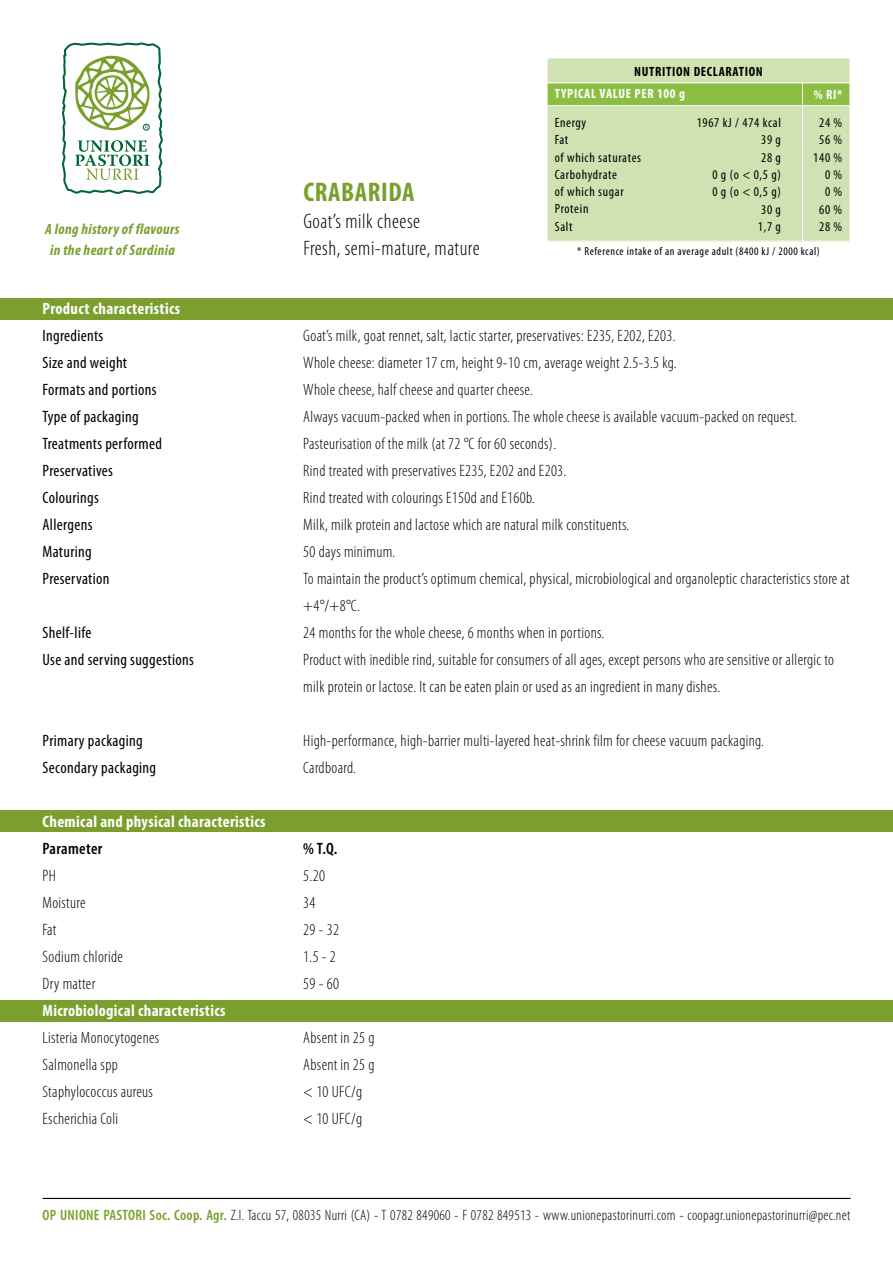
<style>
.page{position:relative;width:893px;height:1263px;background:#fff}
.page>*{position:absolute;margin:0;border:0;box-sizing:border-box;transform-origin:0 0}
.t1{font:700 condensed 27px "Myriad Pro";letter-spacing:.025em;color:#7a9f2c}
.t2{font:300 condensed 21px/27px "Myriad Pro";letter-spacing:.025em;color:#000}
.t3{font:300 condensed 16.5px/27px "Myriad Pro";letter-spacing:.02em;color:#000}
.t4{font:condensed 16.5px/27px "Myriad Pro";letter-spacing:.02em;color:#000}
.t5{font:700 condensed 16.5px "Myriad Pro";letter-spacing:.02em;color:#fff}
.t6{font:600 condensed 16.5px "Myriad Pro";letter-spacing:.02em;color:#000}
.t7{font:300 condensed 15px "Myriad Pro";letter-spacing:.02em;color:#000}
.t8{font:italic 700 condensed 15px/21px "Myriad Pro";letter-spacing:.025em;color:#7a9f2c;text-align:center}
.t9{font:condensed 13.5px/17.2px "Myriad Pro";letter-spacing:.05em;color:#000;text-align:right}
.t10{font:700 condensed 13.5px "Myriad Pro";letter-spacing:.05em;color:#fff}
.t11{font:700 condensed 13.5px "Myriad Pro";letter-spacing:.05em;color:#000}
.t12{font:condensed 11.55px "Myriad Pro";letter-spacing:.05em;color:#000}
.s1{font-weight:600;color:#7a9f2c}
</style>
<div class="page">
<div style="left:0;top:298px;width:893px;height:21px;background:#7a9f2c"></div>
<div style="left:0;top:810px;width:893px;height:22px;background:#7a9f2c"></div>
<div style="left:0;top:1000px;width:893px;height:21px;background:#7a9f2c"></div>
<hr style="left:43px;top:1198px;width:807px;height:1px;background:#000">
<svg style="left:62px;top:42px;width:101px;height:152px"></svg>
<div style="left:143px;top:124px;width:7px;height:6px;border:1px solid #006639;border-radius:50%"></div>
<div style="left:547px;top:58px;width:303px;height:183px;background:#d0e2b1"></div>
<svg style="left:549px;top:82px;width:299px;height:24px;background:#96c354"></svg>
<hr style="left:802px;top:82px;width:1px;height:159px;background:#fff">
<div style="left:547px;top:57px;width:303px;height:185px;border:1px solid #fff"></div>
<p class="t8" style="left:45px;top:218px;width:136px">A long history of flavours in the heart of Sardinia</p>
<p class="t5" style="left:43px;top:298px;width:139px">Product characteristics</p>
<p class="t4" style="left:43px;top:322px;width:121px">Ingredients<br>Size and weight<br>Formats and portions<br>Type of packaging<br>Treatments performed<br>Preservatives<br>Colourings<br>Allergens<br>Maturing<br>Preservation</p>
<p class="t4" style="left:43px;top:619px;width:153px">Shelf-life<br>Use and serving suggestions</p>
<p class="t4" style="left:43px;top:727px;width:115px">Primary packaging<br>Secondary packaging</p>
<p class="t5" style="left:43px;top:811px;width:224px">Chemical and physical characteristics</p>
<p class="t6" style="left:43px;top:838px;width:61px">Parameter</p>
<p class="t3" style="left:43px;top:862px;width:82px">PH<br>Moisture<br>Fat<br>Sodium chloride<br>Dry matter</p>
<p class="t5" style="left:43px;top:1000px;width:184px">Microbiological characteristics</p>
<p class="t3" style="left:43px;top:1024px;width:118px">Listeria Monocytogenes<br>Salmonella spp<br>Staphylococcus aureus<br>Escherichia Coli</p>
<h1 class="t1" style="left:303px;top:175px;width:113px">CRABARIDA</h1>
<p class="t2" style="left:303px;top:207px;width:178px">Goat’s milk cheese<br>Fresh, semi-mature, mature</p>
<p class="t11" style="left:634px;top:63px;width:130px">NUTRITION DECLARATION</p>
<p class="t10" style="left:555px;top:86px;width:132px">TYPICAL VALUE PER 100 g</p>
<p class="t10" style="left:814px;top:86px;width:30px">% RI*</p>
<p class="t9" style="left:555px;top:114px;width:88px;text-align:left">Energy<br>Fat<br>of which saturates<br>Carbohydrate<br>of which sugar<br>Protein<br>Salt</p>
<p class="t9" style="left:697px;top:114px;width:86px">1967 kJ / 474 kcal<br>39 g<br>28 g<br>0 g (o &lt; 0,5 g)<br>0 g (o &lt; 0,5 g)<br>30 g<br>1,7 g</p>
<p class="t9" style="left:813px;top:114px;width:30px">24 %<br>56 %<br>140 %<br>0 %<br>0 %<br>60 %<br>28 %</p>
<p class="t12" style="left:577px;top:244px;width:244px">* Reference intake of an average adult (8400 kJ / 2000 kcal)</p>
<p class="t3" style="left:303px;top:322px;width:548px">Goat’s milk, goat rennet, salt, lactic starter, preservatives: E235, E202, E203.<br>Whole cheese: diameter 17 cm, height 9-10 cm, average weight 2.5-3.5 kg.<br>Whole cheese, half cheese and quarter cheese.<br>Always vacuum-packed when in portions. The whole cheese is available vacuum-packed on request.<br>Pasteurisation of the milk (at 72 °C for 60 seconds).<br>Rind treated with preservatives E235, E202 and E203.<br>Rind treated with colourings E150d and E160b.<br>Milk, milk protein and lactose which are natural milk constituents.<br>50 days minimum.<br>To maintain the product’s optimum chemical, physical, microbiological and organoleptic characteristics store at +4°/+8°C.<br>24 months for the whole cheese, 6 months when in portions.<br>Product with inedible rind, suitable for consumers of all ages, except persons who are sensitive or allergic to milk protein or lactose. It can be eaten plain or used as an ingredient in many dishes.</p>
<p class="t3" style="left:303px;top:726px;width:462px">High-performance, high-barrier multi-layered heat-shrink film for cheese vacuum packaging.<br>Cardboard.</p>
<p class="t6" style="left:303px;top:838px;width:35px">% T.Q.</p>
<p class="t3" style="left:303px;top:861px;width:37px">5.20<br>34<br>29 - 32<br>1.5 - 2<br>59 - 60</p>
<p class="t3" style="left:303px;top:1023px;width:73px">Absent in 25 g<br>Absent in 25 g &lt; 10 UFC/g &lt; 10 UFC/g</p>
<p class="t7" style="left:43px;top:1206px;width:809px"><span class="s1">OP UNIONE PASTORI Soc. Coop. Agr.</span> Z.I. Taccu 57, 08035 Nurri (CA) - T 0782 849060 - F 0782 849513 - www.unionepastorinurri.com - coopagr.unionepastorinurri@pec.net</p>
</div>
